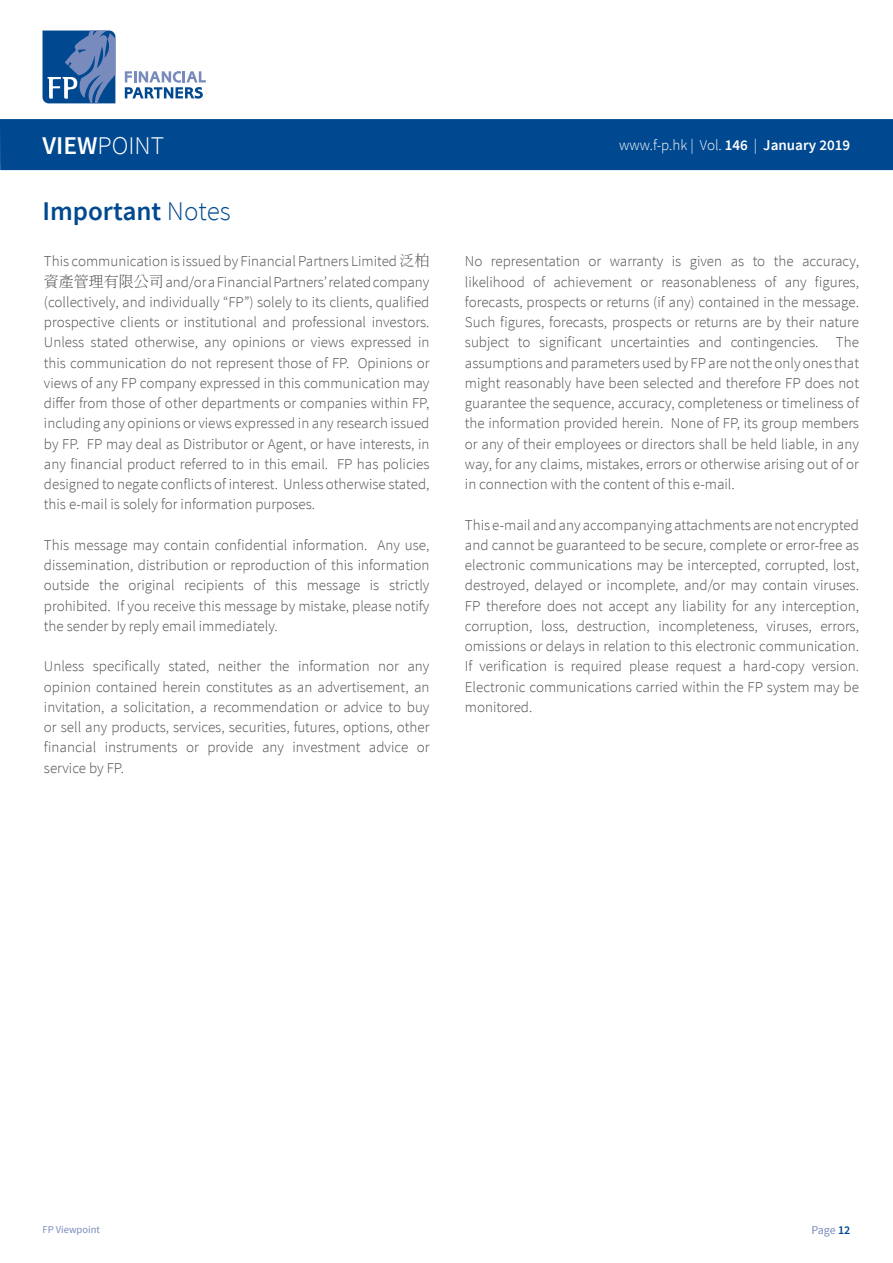
<style>
.page{position:relative;width:893px;height:1263px;background:#fff}
.page>*{position:absolute;margin:0;border:0;box-sizing:border-box;transform-origin:0 0}
.t1{font:600 27px "Source Sans Pro";color:#004990}
.t2{font:300 25.5px "Source Sans Pro";color:#fff}
.t3{font:300 15px/20.2px "Source Sans Pro";color:#4d4d4f;text-align:justify}
.t4{font:300 15px "Source Sans Pro";color:#fff}
.t5{font:12px "Source Sans Pro";color:#788bbc}
.t6{font:10.5px "Source Sans Pro";color:#788bbc}
.s1{font-weight:600}
.s2{font-weight:300}
.s3{font-family:"Adobe Ming Std"}
.s4{font-weight:600;color:#004990}
</style>
<div class="page">
<div style="left:0;top:119px;width:893px;height:51px;background:#004990"></div>
<svg style="left:125px;top:71px;width:81px;height:28px"></svg>
<svg style="left:43px;top:31px;width:72px;height:72px;background:#3b6ba6"></svg>
<h2 class="t2" style="left:43px;top:130px;width:123px"><span class="s1">VIEW</span>POINT</h2>
<p class="t4" style="left:619px;top:136px;width:232px">www.f-p.hk | Vol. <span class="s1">146</span> | <span class="s1">January 2019</span></p>
<h1 class="t1" style="left:43px;top:194px;width:190px">Important <span class="s2">Notes</span></h1>
<p class="t3" style="left:44px;top:251px;width:387px">This communication is issued by Financial Partners Limited <span class="s3">泛柏資產管理有限公司</span> and/or a Financial Partners’ related company (collectively, and individually “FP”) solely to its clients, qualified prospective clients or institutional and professional investors.<br>Unless stated otherwise, any opinions or views expressed in this communication do not represent those of FP. Opinions or views of any FP company expressed in this communication may differ from those of other departments or companies within FP, including any opinions or views expressed in any research issued by FP. FP may deal as Distributor or Agent, or have interests, in any fi nancial product referred to in this email. FP has policies designed to negate confl icts of interest. Unless otherwise stated, this e-mail is solely for information purposes.</p>
<p class="t3" style="left:44px;top:535px;width:387px">This message may contain confidential information. Any use, dissemination, distribution or reproduction of this information outside the original recipients of this message is strictly prohibited. If you receive this message by mistake, please notify the sender by reply email immediately.</p>
<p class="t3" style="left:44px;top:656px;width:387px">Unless specifically stated, neither the information nor any opinion contained herein constitutes as an advertisement, an invitation, a solicitation, a recommendation or advice to buy or sell any products, services, securities, futures, options, other fi nancial instruments or provide any investment advice or service by FP.</p>
<p class="t3" style="left:465px;top:251px;width:396px">No representation or warranty is given as to the accuracy, likelihood of achievement or reasonableness of any figures, forecasts, prospects or returns (if any) contained in the message.<br>Such fi gures, forecasts, prospects or returns are by their nature subject to significant uncertainties and contingencies. The assumptions and parameters used by FP are not the only ones that might reasonably have been selected and therefore FP does not guarantee the sequence, accuracy, completeness or timeliness of the information provided herein. None of FP, its group members or any of their employees or directors shall be held liable, in any way, for any claims, mistakes, errors or otherwise arising out of or in connection with the content of this e-mail.</p>
<p class="t3" style="left:465px;top:515px;width:396px">This e-mail and any accompanying attachments are not encrypted and cannot be guaranteed to be secure, complete or error-free as electronic communications may be intercepted, corrupted, lost, destroyed, delayed or incomplete, and/or may contain viruses.<br>FP therefore does not accept any liability for any interception, corruption, loss, destruction, incompleteness, viruses, errors, omissions or delays in relation to this electronic communication.<br>If verification is required please request a hard-copy version.<br>Electronic communications carried within the FP system may be monitored.</p>
<p class="t6" style="left:43px;top:1222px;width:59px">FP Viewpoint</p>
<p class="t5" style="left:811px;top:1222px;width:41px">Page <span class="s4">12</span></p>
</div>
